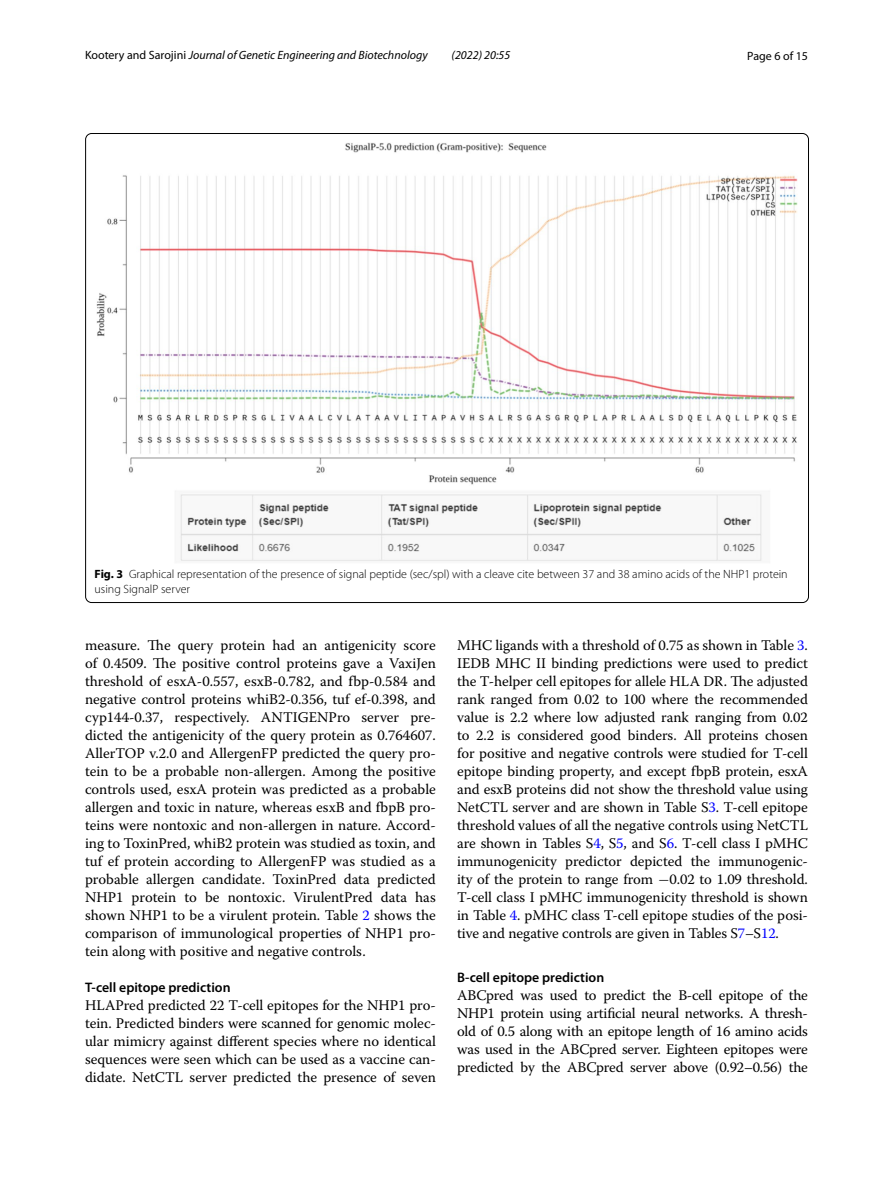
<style>
.page{position:relative;width:893px;height:1187px;background:#fff}
.page>*{position:absolute;margin:0;border:0;box-sizing:border-box;transform-origin:0 0}
.t1{font:14.7px/18px "Warnock Pro";letter-spacing:-.005em;color:#000;text-align:justify}
.t2{font:600 13.8px "Myriad Pro";color:#000}
.t3{font:300 12px/15px "Myriad Pro";color:#000}
.t4{font:italic 12px "Myriad Pro";color:#000}
.t5{font:12px "Myriad Pro";color:#000}
.s1{font-style:normal}
.s2{font-weight:700}
.s3{color:#00f}
.s4{font-family:"MTSY"}
</style>
<div class="page">
<img style="left:97px;top:142px;width:700px;height:419px">
<p class="t4" style="left:85px;top:48px;width:344px"><span class="s1">Kootery and Sarojini</span> Journal of Genetic Engineering and Biotechnology</p>
<p class="t4" style="left:452px;top:48px;width:60px">(2022) 20:55</p>
<p class="t5" style="left:747px;top:48px;width:62px">Page 6 of 15</p>
<p class="t3" style="left:95px;top:567px;width:695px"><span class="s2">Fig. 3</span> Graphical representation of the presence of signal peptide (sec/spl) with a cleave cite between 37 and 38 amino acids of the NHP1 protein using SignalP server</p>
<p class="t1" style="left:85px;top:635px;width:352px">measure. The query protein had an antigenicity score of 0.4509. The positive control proteins gave a VaxiJen threshold of esxA-0.557, esxB-0.782, and fbp-0.584 and negative control proteins whiB2-0.356, tuf ef-0.398, and cyp144-0.37, respectively. ANTIGENPro server pre&shy;dicted the antigenicity of the query protein as 0.764607.<br>AllerTOP v.2.0 and AllergenFP predicted the query pro&shy;tein to be a probable non-allergen. Among the positive controls used, esxA protein was predicted as a probable allergen and toxic in nature, whereas esxB and fbpB pro&shy;teins were nontoxic and non-allergen in nature. Accord&shy;ing to ToxinPred, whiB2 protein was studied as toxin, and tuf ef protein according to AllergenFP was studied as a probable allergen candidate. ToxinPred data predicted NHP1 protein to be nontoxic. VirulentPred data has shown NHP1 to be a virulent protein. Table <span class="s3">2</span> shows the comparison of immunological properties of NHP1 pro&shy;tein along with positive and negative controls.</p>
<p class="t2" style="left:85px;top:978px;width:147px">T‑cell epitope prediction</p>
<p class="t1" style="left:85px;top:995px;width:352px">HLAPred predicted 22 T-cell epitopes for the NHP1 pro&shy;tein. Predicted binders were scanned for genomic molec&shy;ular mimicry against different species where no identical sequences were seen which can be used as a vaccine can&shy;didate. NetCTL server predicted the presence of seven</p>
<p class="t1" style="left:457px;top:635px;width:352px">MHC ligands with a threshold of 0.75 as shown in Table <span class="s3">3</span>.<br>IEDB MHC II binding predictions were used to predict the T-helper cell epitopes for allele HLA DR. The adjusted rank ranged from 0.02 to 100 where the recommended value is 2.2 where low adjusted rank ranging from 0.02 to 2.2 is considered good binders. All proteins chosen for positive and negative controls were studied for T-cell epitope binding property, and except fbpB protein, esxA and esxB proteins did not show the threshold value using NetCTL server and are shown in Table S<span class="s3">3</span>. T-cell epitope threshold values of all the negative controls using NetCTL are shown in Tables S<span class="s3">4</span>, S<span class="s3">5</span>, and S<span class="s3">6</span>. T-cell class I pMHC immunogenicity predictor depicted the immunogenic&shy;ity of the protein to range from <span class="s4">−</span>0.02 to 1.09 threshold.<br>T-cell class I pMHC immunogenicity threshold is shown in Table <span class="s3">4</span>. pMHC class T-cell epitope studies of the posi&shy;tive and negative controls are given in Tables S<span class="s3">7</span>–S<span class="s3">12</span>.</p>
<p class="t2" style="left:457px;top:968px;width:149px">B‑cell epitope prediction</p>
<p class="t1" style="left:457px;top:985px;width:352px">ABCpred was used to predict the B-cell epitope of the NHP1 protein using artificial neural networks. A thresh&shy;old of 0.5 along with an epitope length of 16 amino acids was used in the ABCpred server. Eighteen epitopes were predicted by the ABCpred server above (0.92–0.56) the</p>
</div>
